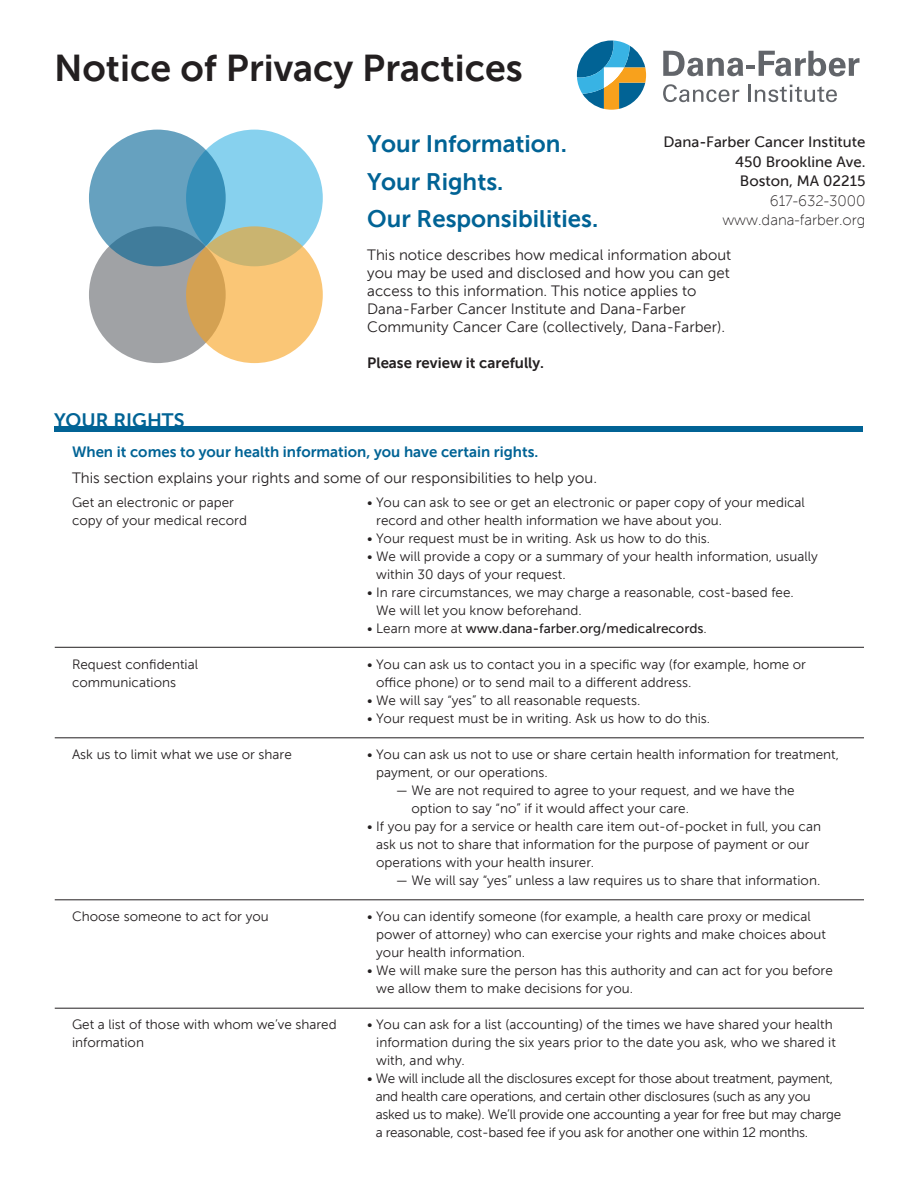
<style>
.page{position:relative;width:918px;height:1188px;background:#fff}
.page>*{position:absolute;margin:0;border:0;box-sizing:border-box;transform-origin:0 0}
.t1{font:37.5px "Museo Sans 700";color:#231f20}
.t2{font:24px/37.5px "Museo Sans 700";color:#016395}
.t3{font:19.5px "Museo Sans 700";color:#016395}
.t4{font:15px/18px "Museo Sans 300";color:#231f20}
.t5{font:15px/19.5px "Museo Sans 500";color:#231f20;text-align:right}
.t6{font:15px "Museo Sans 700";color:#016395}
.t7{font:15px/19.5px "Museo Sans 100";color:#231f20;text-align:right}
.t8{font:15px "Museo Sans 700";color:#231f20}
.t9{font:13.5px/18px "Museo Sans 300";color:#231f20}
.t10{font:13.5px/18px "Museo Sans 300";letter-spacing:-.02em;color:#231f20}
.t11{font:13.5px "Museo Sans 500";color:#231f20}
.s1{font-family:"Museo Sans 300"}
</style>
<div class="page">
<svg style="left:577px;top:40px;width:69px;height:70px"></svg>
<svg style="left:663px;top:51px;width:197px;height:26px"></svg>
<svg style="left:663px;top:84px;width:76px;height:18px"></svg>
<svg style="left:748px;top:85px;width:89px;height:17px"></svg>
<div style="left:55px;top:426px;width:808px;height:6px;background:#016395"></div>
<hr style="left:55px;top:647px;width:809px;height:1px;background:#231f20">
<hr style="left:55px;top:738px;width:809px;height:1px;background:#231f20">
<hr style="left:55px;top:900px;width:809px;height:1px;background:#231f20">
<hr style="left:55px;top:1008px;width:809px;height:1px;background:#231f20">
<div style="left:89px;top:226px;width:137px;height:137px;background:#a0a2a5;border-radius:50%"></div>
<div style="left:186px;top:130px;width:137px;height:136px;background:#87d1ee;border-radius:50%"></div>
<svg style="left:186px;top:226px;width:137px;height:137px;background:#eabc6f"></svg>
<svg style="left:89px;top:130px;width:137px;height:136px;background:#5697b7"></svg>
<h1 class="t1" style="left:54px;top:47px;width:470px">Notice of Privacy Practices</h1>
<h3 class="t3" style="left:54px;top:409px;width:132px">YOUR RIGHTS</h3>
<h2 class="t2" style="left:367px;top:125px;width:233px">Your Information.<br>Your Rights.<br>Our Responsibilities.</h2>
<p class="t4" style="left:367px;top:246px;width:366px">This notice describes how medical information about you may be used and disclosed and how you can get access to this information. This notice applies to Dana-Farber Cancer Institute and Dana-Farber Community Cancer Care (collectively, Dana-Farber).</p>
<p class="t8" style="left:367px;top:355px;width:178px">Please review it carefully.</p>
<p class="t5" style="left:663px;top:133px;width:204px">Dana-Farber Cancer Institute<br>450 Brookline Ave.<br>Boston, MA 02215</p>
<p class="t7" style="left:722px;top:191px;width:145px">617-632-3000 www.dana-farber.org</p>
<p class="t6" style="left:72px;top:444px;width:468px">When it comes to your health information, you have certain rights.</p>
<p class="t4" style="left:72px;top:469px;width:527px">This section explains your rights and some of our responsibilities to help you.</p>
<p class="t9" style="left:72px;top:494px;width:177px">Get an electronic or paper copy of your medical record</p>
<p class="t9" style="left:376px;top:494px;width:430px;text-indent:-9px">• You can ask to see or get an electronic or paper copy of your medical record and other health information we have about you.</p>
<p class="t9" style="left:367px;top:530px;width:344px">• Your request must be in writing. Ask us how to do this.</p>
<p class="t9" style="left:376px;top:548px;width:443px;text-indent:-9px">• We will provide a copy or a summary of your health information, usually within 30 days of your request.</p>
<p class="t9" style="left:376px;top:584px;width:419px;text-indent:-9px">• In rare circumstances, we may charge a reasonable, cost-based fee.<br>We will let you know beforehand.</p>
<p class="t11" style="left:367px;top:621px;width:341px"><span class="s1">• Learn more at</span> www.dana-farber.org/medicalrecords<span class="s1">.</span></p>
<p class="t9" style="left:376px;top:656px;width:431px;text-indent:-9px">• You can ask us to contact you in a specific way (for example, home or office phone) or to send mail to a different address.</p>
<p class="t9" style="left:367px;top:692px;width:275px">• We will say “yes” to all reasonable requests.</p>
<p class="t9" style="left:367px;top:710px;width:344px">• Your request must be in writing. Ask us how to do this.</p>
<p class="t9" style="left:367px;top:746px;width:473px">• You can ask us not to use or share certain health information for treatment,</p>
<p class="t9" style="left:376px;top:764px;width:173px">payment, or our operations.</p>
<p class="t9" style="left:367px;top:782px;width:429px">-— We are not required to agree to your request, and we have the</p>
<p class="t9" style="left:412px;top:800px;width:279px">option to say “no” if it would affect your care.</p>
<p class="t9" style="left:376px;top:818px;width:446px;text-indent:-9px">• If you pay for a service or health care item out-of-pocket in full, you can ask us not to share that information for the purpose of payment or our operations with your health insurer.</p>
<p class="t9" style="left:396px;top:872px;width:426px">— We will say “yes” unless a law requires us to share that information.</p>
<p class="t9" style="left:376px;top:908px;width:451px;text-indent:-9px">• You can identify someone (for example, a health care proxy or medical power of attorney) who can exercise your rights and make choices about your health information.</p>
<p class="t9" style="left:376px;top:962px;width:458px;text-indent:-9px">• We will make sure the person has this authority and can act for you before we allow them to make decisions for you.</p>
<p class="t9" style="left:376px;top:1016px;width:461px;text-indent:-9px">• You can ask for a list (accounting) of the times we have shared your health information during the six years prior to the date you ask, who we shared it with, and why.</p>
<p class="t10" style="left:376px;top:1070px;width:467px;text-indent:-9px">• We will include all the disclosures except for those about treatment, payment, and health care operations, and certain other disclosures (such as any you asked us to make). We’ll provide one accounting a year for free but may charge a reasonable, cost-based fee if you ask for another one within 12 months.</p>
<p class="t9" style="left:72px;top:656px;width:128px">Request confidential communications</p>
<p class="t9" style="left:72px;top:746px;width:221px">Ask us to limit what we use or share</p>
<p class="t9" style="left:72px;top:908px;width:198px">Choose someone to act for you</p>
<p class="t9" style="left:72px;top:1016px;width:266px">Get a list of those with whom we’ve shared information</p>
</div>
